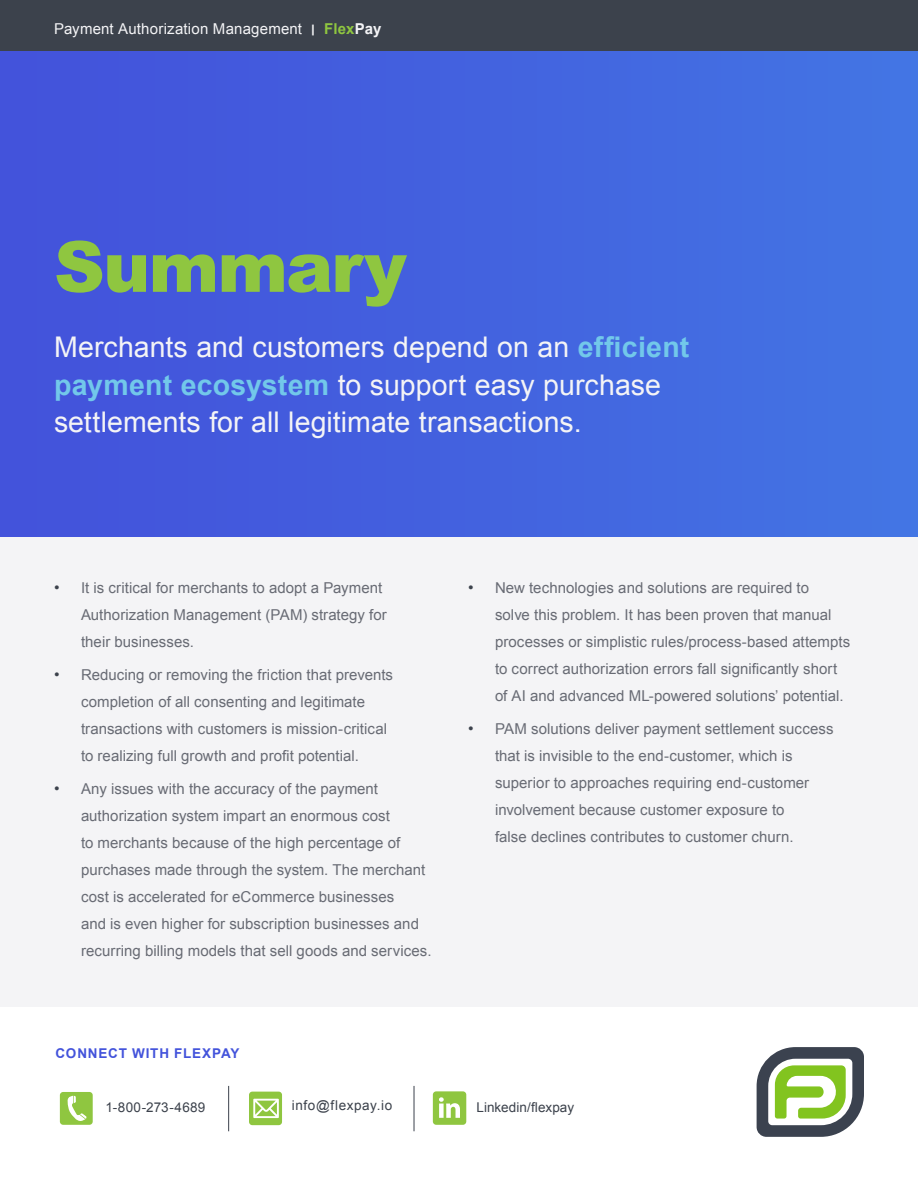
<style>
.page{position:relative;width:918px;height:1188px;background:#fff}
.page>*{position:absolute;margin:0;border:0;box-sizing:border-box;transform-origin:0 0}
.t1{font:900 70.5px "Arial";letter-spacing:-.025em;color:#8fc640}
.t2{font:28.5px/37.5px "Arial";letter-spacing:.005em;color:#f4f4f6}
.t3{font:15px/27px "Arial";letter-spacing:.005em;color:#686b74}
.t4{font:15px "Arial";letter-spacing:.015em;color:#f4f4f6}
.t5{font:13.5px "Arial";letter-spacing:.015em;color:#3c424c}
.t6{font:700 13.5px "Arial";letter-spacing:.06em;color:#4353db}
.t7{font:13.5px "Arial";letter-spacing:.045em;color:#3c424c}
.s1{font-weight:700}
.s2{font-weight:700;color:#8fc640}
.s3{font-weight:700;color:#72c8ea}
.s4{font-size:15.75px;color:#3c424c}
</style>
<div class="page">
<div style="left:0;top:0;width:918px;height:54px;background:#3c424c"></div>
<div style="left:0;top:52px;width:918px;height:955px;background:#f4f4f6"></div>
<svg style="left:433px;top:1091px;width:33px;height:34px"></svg>
<svg style="left:249px;top:1092px;width:33px;height:33px"></svg>
<svg style="left:60px;top:1092px;width:33px;height:33px"></svg>
<div style="left:0;top:52px;width:918px;height:484px;background:linear-gradient(to right,#4350da,#4374e4)"></div>
<svg style="left:757px;top:1047px;width:107px;height:90px"></svg>
<hr style="left:228px;top:1086px;width:1px;height:45px;background:#3c424c">
<hr style="left:414px;top:1086px;width:1px;height:45px;background:#3c424c">
<p class="t4" style="left:54px;top:19px;width:329px">Payment Authorization Management <span class="s1">׀</span> <span class="s2">Flex</span><span class="s1">Pay</span></p>
<h1 class="t1" style="left:54px;top:215px;width:354px">Summary</h1>
<h2 class="t2" style="left:54px;top:329px;width:637px">Merchants and customers depend on an <span class="s3">efficient payment ecosystem</span> to support easy purchase settlements for all legitimate transactions.</h2>
<p class="t3" style="left:81px;top:574px;width:307px;text-indent:-27px"><span class="s4">•</span> It is critical for merchants to adopt a Payment<br>Authorization Management (PAM) strategy for their businesses.</p>
<p class="t3" style="left:81px;top:661px;width:314px;text-indent:-27px"><span class="s4">•</span> Reducing or removing the friction that prevents completion of all consenting and legitimate transactions with customers is mission-critical to realizing full growth and profit potential.</p>
<p class="t3" style="left:81px;top:775px;width:352px;text-indent:-27px"><span class="s4">•</span> Any issues with the accuracy of the payment authorization system impart an enormous cost<br>to merchants because of the high percentage of purchases made through the system. The merchant cost is accelerated for eCommerce businesses<br>and is even higher for subscription businesses and recurring billing models that sell goods and services.</p>
<p class="t6" style="left:56px;top:1044px;width:186px">CONNECT WITH FLEXPAY</p>
<p class="t3" style="left:495px;top:574px;width:357px;text-indent:-27px"><span class="s4">•</span> New technologies and solutions are required to<br>solve this problem. It has been proven that manual processes or simplistic rules/process-based attempts to correct authorization errors fall significantly short of AI and advanced ML-powered solutions’ potential.</p>
<p class="t3" style="left:495px;top:715px;width:340px;text-indent:-27px"><span class="s4">•</span> PAM solutions deliver payment settlement success that is invisible to the end-customer, which is superior to approaches requiring end-customer involvement because customer exposure to<br>false declines contributes to customer churn.</p>
<p class="t5" style="left:105px;top:1099px;width:101px">1-800-273-4689</p>
<p class="t7" style="left:292px;top:1097px;width:102px">info@flexpay.io</p>
<p class="t5" style="left:476px;top:1098px;width:99px">Linkedin/flexpay</p>
</div>
